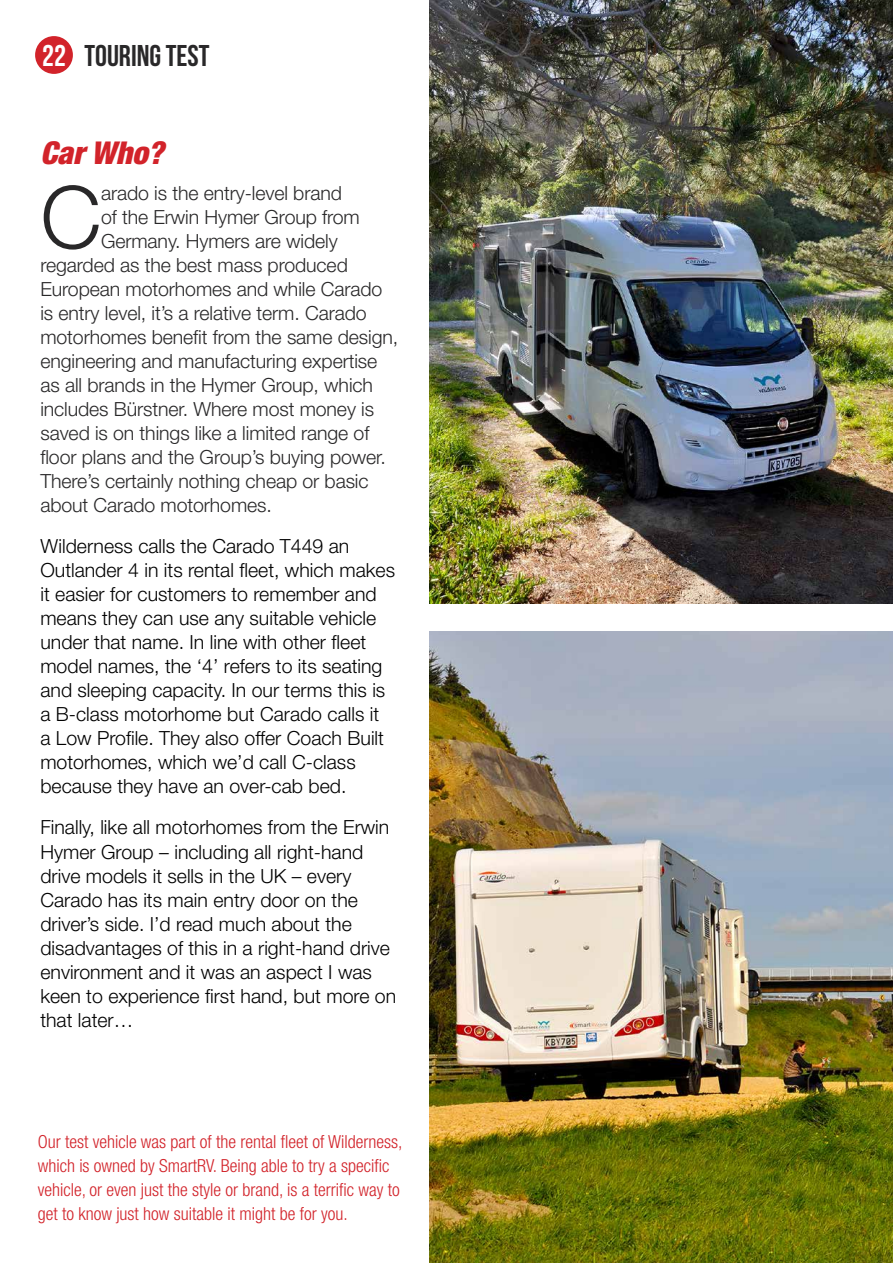
<style>
.page{position:relative;width:893px;height:1263px;background:#fff}
.page>*{position:absolute;margin:0;border:0;box-sizing:border-box;transform-origin:0 0}
.t1{font:300 86.7px "Helvetica Neue LT Std";color:#292829}
.t2{font:italic 900 condensed 31.5px "Helvetica Neue LT Std";color:#d2232a}
.t3{font:30px "Bebas Neue";color:#292829}
.t4{font:30px "Bebas Neue";color:#fff}
.t5{font:300 19.5px/24px "Helvetica Neue LT Std";color:#000}
.t6{font:300 19.5px "Helvetica Neue LT Std";letter-spacing:-.005em;color:#292829}
.t7{font:300 condensed 18px/24px "Helvetica Neue LT Std";color:#d2232a}
</style>
<div class="page">
<div style="left:35px;top:36px;width:38px;height:38px;background:#d2232a;border-radius:50%"></div>
<img style="left:429px;top:0;width:464px;height:604px">
<img style="left:429px;top:631px;width:464px;height:632px">
<h3 class="t4" style="left:42px;top:39px;width:25px">22</h3>
<h3 class="t3" style="left:84px;top:40px;width:127px">TOURING TEST</h3>
<h2 class="t2" style="left:40px;top:133px;width:125px">Car Who?</h2>
<h1 class="t1" style="left:40px;top:164px;width:63px">C</h1>
<p class="t6" style="left:101px;top:181px;width:242px">arado is the entry-level brand</p>
<p class="t6" style="left:101px;top:205px;width:260px">of the Erwin Hymer Group from</p>
<p class="t6" style="left:101px;top:229px;width:238px">Germany. Hymers are widely</p>
<p class="t6" style="left:40px;top:253px;width:309px">regarded as the best mass produced</p>
<p class="t6" style="left:40px;top:277px;width:343px">European motorhomes and while Carado</p>
<p class="t6" style="left:40px;top:301px;width:328px">is entry level, it’s a relative term. Carado</p>
<p class="t6" style="left:40px;top:325px;width:359px">motorhomes benefit from the same design,</p>
<p class="t6" style="left:40px;top:349px;width:338px">engineering and manufacturing expertise</p>
<p class="t6" style="left:40px;top:373px;width:334px">as all brands in the Hymer Group, which</p>
<p class="t6" style="left:40px;top:397px;width:335px">includes Bürstner. Where most money is</p>
<p class="t6" style="left:40px;top:421px;width:331px">saved is on things like a limited range of</p>
<p class="t6" style="left:40px;top:445px;width:347px">floor plans and the Group’s buying power.</p>
<p class="t6" style="left:40px;top:469px;width:330px">There’s certainly nothing cheap or basic</p>
<p class="t6" style="left:40px;top:493px;width:233px">about Carado motorhomes.</p>
<p class="t5" style="left:40px;top:534px;width:356px">Wilderness calls the Carado T449 an Outlander 4 in its rental fleet, which makes it easier for customers to remember and means they can use any suitable vehicle under that name. In line with other fleet model names, the ‘4’ refers to its seating and sleeping capacity. In our terms this is a B-class motorhome but Carado calls it<br>a Low Profile. They also offer Coach Built motorhomes, which we’d call C-class because they have an over-cab bed.</p>
<p class="t5" style="left:40px;top:815px;width:357px">Finally, like all motorhomes from the Erwin Hymer Group – including all right-hand drive models it sells in the UK – every Carado has its main entry door on the driver’s side. I’d read much about the disadvantages of this in a right-hand drive environment and it was an aspect I was keen to experience first hand, but more on that later…</p>
<p class="t7" style="left:38px;top:1130px;width:366px">Our test vehicle was part of the rental fleet of Wilderness, which is owned by SmartRV. Being able to try a specific vehicle, or even just the style or brand, is a terrific way to get to know just how suitable it might be for you.</p>
</div>
